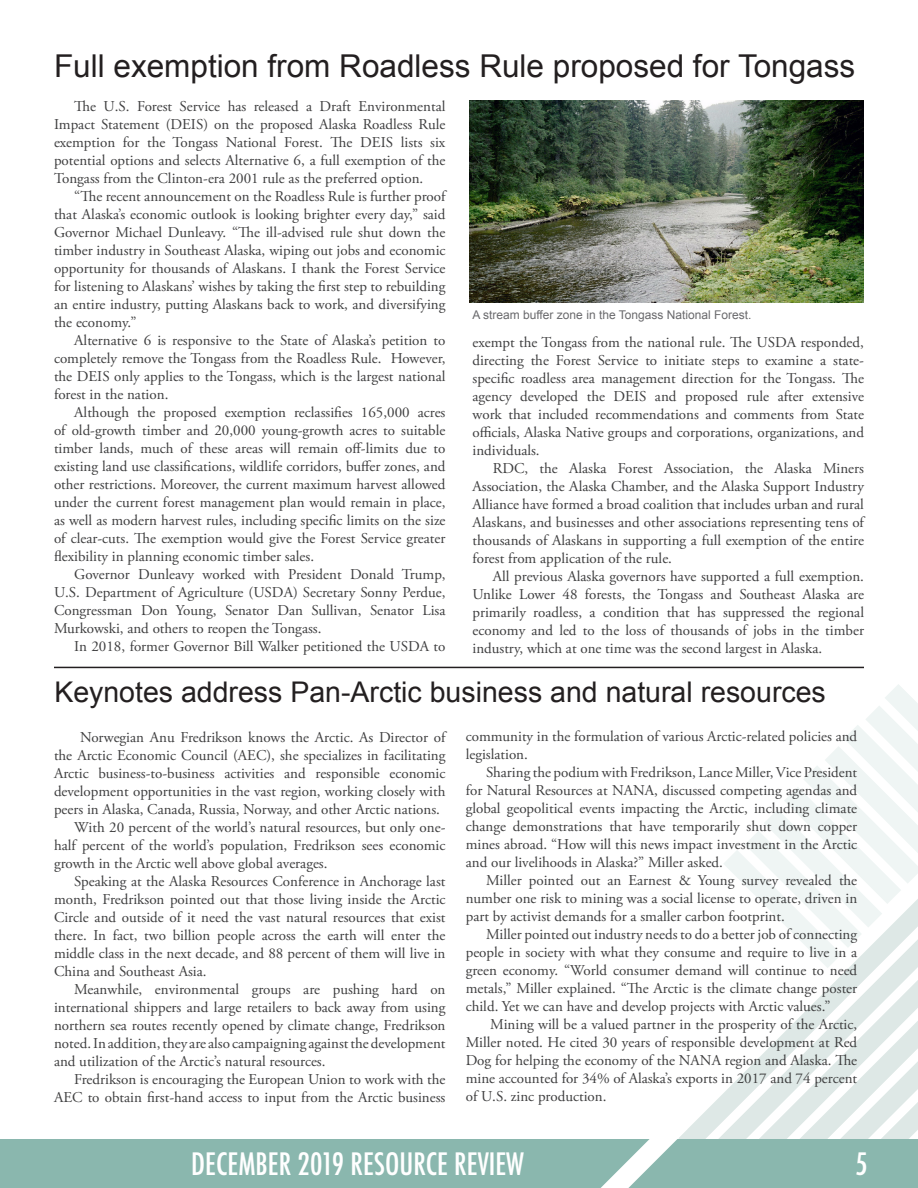
<style>
.page{position:relative;width:918px;height:1188px;background:#fff}
.page>*{position:absolute;margin:0;border:0;box-sizing:border-box;transform-origin:0 0}
.Headline{font:31.5px "Arial";color:#231f20}
.t1{font:500 condensed 30px "Futura";color:#fff}
.Headline-2{font:28.5px "Arial";color:#231f20}
.Body_Copy_Text{font:15px/18px "Adobe Garamond Pro";color:#3e3e3f;text-align:justify}
.Photo_Caption{font:12px "Arial";color:#69696c}
</style>
<div class="page">
<svg style="left:717px;top:1080px;width:20px;height:59px"></svg>
<svg style="left:737px;top:1060px;width:20px;height:79px"></svg>
<svg style="left:757px;top:1039px;width:21px;height:100px"></svg>
<svg style="left:778px;top:970px;width:140px;height:169px"></svg>
<svg style="left:724px;top:684px;width:194px;height:286px"></svg>
<div style="left:0;top:1139px;width:918px;height:49px;background:#8ab7ae"></div>
<svg style="left:601px;top:1109px;width:107px;height:79px"></svg>
<hr style="left:54px;top:667px;width:810px;height:1px;background:#231f20">
<img style="left:470px;top:100px;width:394px;height:203px">
<p class="Headline" style="left:54px;top:45px;width:803px">Full exemption from Roadless Rule proposed for Tongass</p>
<p class="Body_Copy_Text" style="left:54px;top:98px;width:393px;text-indent:20px">The U.S. Forest Service has released a Draft Environmental Impact Statement (DEIS) on the proposed Alaska Roadless Rule exemption for the Tongass National Forest. The DEIS lists six potential options and selects Alternative 6, a full exemption of the Tongass from the Clinton-era 2001 rule as the preferred option.</p>
<p class="Body_Copy_Text" style="left:54px;top:188px;width:393px;text-indent:20px">“The recent announcement on the Roadless Rule is further proof that Alaska’s economic outlook is looking brighter every day,” said Governor Michael Dunleavy. “The ill-advised rule shut down the timber industry in Southeast Alaska, wiping out jobs and economic opportunity for thousands of Alaskans. I thank the Forest Service for listening to Alaskans’ wishes by taking the first step to rebuilding an entire industry, putting Alaskans back to work, and diversifying the economy.”</p>
<p class="Body_Copy_Text" style="left:54px;top:332px;width:393px;text-indent:20px">Alternative 6 is responsive to the State of Alaska’s petition to completely remove the Tongass from the Roadless Rule. However, the DEIS only applies to the Tongass, which is the largest national forest in the nation.</p>
<p class="Body_Copy_Text" style="left:54px;top:404px;width:393px;text-indent:20px">Although the proposed exemption reclassifies 165,000 acres of old-growth timber and 20,000 young-growth acres to suitable timber lands, much of these areas will remain off-limits due to existing land use classifications, wildlife corridors, buffer zones, and other restrictions. Moreover, the current maximum harvest allowed under the current forest management plan would remain in place, as well as modern harvest rules, including specific limits on the size of clear-cuts. The exemption would give the Forest Service greater flexibility in planning economic timber sales.</p>
<p class="Body_Copy_Text" style="left:54px;top:566px;width:393px;text-indent:20px">Governor Dunleavy worked with President Donald Trump, U.S. Department of Agriculture (USDA) Secretary Sonny Perdue, Congressman Don Young, Senator Dan Sullivan, Senator Lisa Murkowski, and others to reopen the Tongass.</p>
<p class="Body_Copy_Text" style="left:74px;top:638px;width:373px">In 2018, former Governor Bill Walker petitioned the USDA to</p>
<p class="Photo_Caption" style="left:472px;top:307px;width:281px">A stream buffer zone in the Tongass National Forest.</p>
<p class="Body_Copy_Text" style="left:472px;top:334px;width:393px">exempt the Tongass from the national rule. The USDA responded, directing the Forest Service to initiate steps to examine a state&shy;specific roadless area management direction for the Tongass. The agency developed the DEIS and proposed rule after extensive work that included recommendations and comments from State officials, Alaska Native groups and corporations, organizations, and individuals.</p>
<p class="Body_Copy_Text" style="left:472px;top:460px;width:393px;text-indent:20px">RDC, the Alaska Forest Association, the Alaska Miners Association, the Alaska Chamber, and the Alaska Support Industry Alliance have formed a broad coalition that includes urban and rural Alaskans, and businesses and other associations representing tens of thousands of Alaskans in supporting a full exemption of the entire forest from application of the rule.</p>
<p class="Body_Copy_Text" style="left:472px;top:568px;width:393px;text-indent:20px">All previous Alaska governors have supported a full exemption.<br>Unlike Lower 48 forests, the Tongass and Southeast Alaska are primarily roadless, a condition that has suppressed the regional economy and led to the loss of thousands of jobs in the timber industry, which at one time was the second largest in Alaska.</p>
<p class="Headline-2" style="left:54px;top:673px;width:773px">Keynotes address Pan-Arctic business and natural resources</p>
<p class="Body_Copy_Text" style="left:466px;top:728px;width:393px">community in the formulation of various Arctic-related policies and legislation.</p>
<p class="Body_Copy_Text" style="left:466px;top:764px;width:393px;text-indent:20px">Sharing the podium with Fredrikson, Lance Miller, Vice President for Natural Resources at NANA, discussed competing agendas and global geopolitical events impacting the Arctic, including climate change demonstrations that have temporarily shut down copper mines abroad. “How will this news impact investment in the Arctic and our livelihoods in Alaska?” Miller asked.</p>
<p class="Body_Copy_Text" style="left:466px;top:872px;width:393px;text-indent:20px">Miller pointed out an Earnest &amp; Young survey revealed the number one risk to mining was a social license to operate, driven in part by activist demands for a smaller carbon footprint.</p>
<p class="Body_Copy_Text" style="left:466px;top:926px;width:393px;text-indent:20px">Miller pointed out industry needs to do a better job of connecting people in society with what they consume and require to live in a green economy. “World consumer demand will continue to need metals,” Miller explained. “The Arctic is the climate change poster child. Yet we can have and develop projects with Arctic values.”</p>
<p class="Body_Copy_Text" style="left:466px;top:1016px;width:393px;text-indent:25px">Mining will be a valued partner in the prosperity of the Arctic, Miller noted. He cited 30 years of responsible development at Red Dog for helping the economy of the NANA region and Alaska. The mine accounted for 34% of Alaska’s exports in 2017 and 74 percent of U.S. zinc production.</p>
<p class="Body_Copy_Text" style="left:54px;top:729px;width:393px;text-indent:26px">Norwegian Anu Fredrikson knows the Arctic. As Director of the Arctic Economic Council (AEC), she specializes in facilitating Arctic business-to-business activities and responsible economic development opportunities in the vast region, working closely with peers in Alaska, Canada, Russia, Norway, and other Arctic nations.</p>
<p class="Body_Copy_Text" style="left:54px;top:819px;width:393px;text-indent:20px">With 20 percent of the world’s natural resources, but only one&shy;half percent of the world’s population, Fredrikson sees economic growth in the Arctic well above global averages.</p>
<p class="Body_Copy_Text" style="left:54px;top:873px;width:393px;text-indent:20px">Speaking at the Alaska Resources Conference in Anchorage last month, Fredrikson pointed out that those living inside the Arctic Circle and outside of it need the vast natural resources that exist there. In fact, two billion people across the earth will enter the middle class in the next decade, and 88 percent of them will live in China and Southeast Asia.</p>
<p class="Body_Copy_Text" style="left:54px;top:981px;width:393px;text-indent:20px">Meanwhile, environmental groups are pushing hard on international shippers and large retailers to back away from using northern sea routes recently opened by climate change, Fredrikson noted. In addition, they are also campaigning against the development and utilization of the Arctic’s natural resources.</p>
<p class="Body_Copy_Text" style="left:54px;top:1071px;width:393px;text-align:right">Fredrikson is encouraging the European Union to work with the<br>AEC to obtain first-hand access to input from the Arctic business</p>
<h2 class="t1" style="left:191px;top:1145px;width:334px">DECEMBER 2019 RESOURCE REVIEW</h2>
<p class="t1" style="left:855px;top:1145px;width:14px">5</p>
</div>
